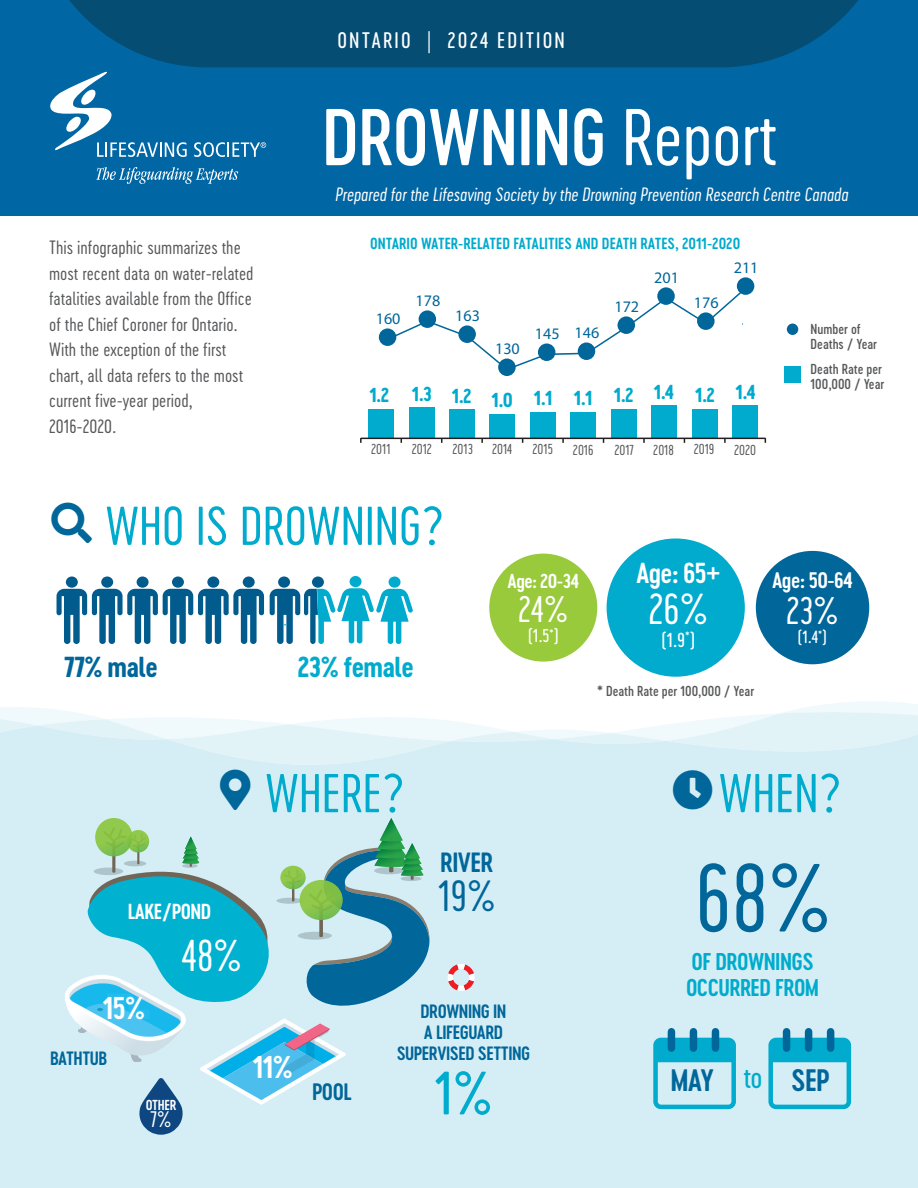
<style>
.page{position:relative;width:918px;height:1188px;background:#fff}
.page>*{position:absolute;margin:0;border:0;box-sizing:border-box;transform-origin:0 0}
.t1{font:90.15px "Cervo Neue Light Neue";color:#01669a}
.t2{font:75px "Cervo Neue Medium Neue";letter-spacing:-.01em;color:#fff}
.t3{font:57px "Cervo Neue Regular Neue";color:#00abcd}
.t4{font:51px "Cervo Neue Light Neue";color:#00abcd}
.t5{font:41.7px "Cervo Neue Light Neue";color:#fff}
.t6{font:40.8px "Cervo Neue Light Neue";color:#01669a}
.t7{font:40.5px "Cervo Neue Light Neue";color:#fff}
.t8{font:36px "Cervo Neue Light Neue";color:#fff}
.t9{font:34.5px "Cervo Neue Light Neue";color:#fff}
.t10{font:29.4px "Cervo Neue Semi Bold Neue";color:#fff}
.t11{font:28.95px "Cervo Neue Semi Bold Neue";letter-spacing:-.025em;color:#01669a}
.t12{font:27px "Cervo Neue Bold Neue";letter-spacing:-.025em;color:#00abcd}
.t13{font:27px "Cervo Neue Semi Bold Neue";color:#fff}
.t14{font:27px "Cervo Neue Bold Neue";letter-spacing:-.025em;color:#01669a}
.t15{font:25.95px "Cervo Neue Semi Bold Neue";letter-spacing:-.025em;color:#01669a}
.t16{font:22.65px/26.4px "Cervo Neue Semi Bold Neue";letter-spacing:-.025em;color:#00abcd}
.t17{font:22.2px "Cervo Neue Semi Bold Neue";color:#01669a}
.t18{font:21px "Cervo Neue Regular Neue";letter-spacing:.1em;color:#fff}
.t19{font:21px "Cervo Neue Semi Bold Neue";letter-spacing:-.025em;color:#fff}
.t20{font:21px "Cervo Neue Light Neue";color:#fff}
.t21{font:20.25px "Cervo Neue Semi Bold Neue";letter-spacing:-.025em;color:#fff}
.t22{font:18.9px "Cervo Neue Bold Neue";color:#00abcd}
.t23{font:18.9px "Cervo Neue Semi Bold Neue";letter-spacing:-.025em;color:#fff}
.t24{font:18.9px "Cervo Neue Regular Neue";color:#fff}
.t25{font:18px/25.5px "Cervo Neue Light Neue";color:#57585a}
.t26{font:italic 18px "Cervo Neue Light Neue";letter-spacing:-.005em;color:#fff}
.t27{font:18px/21px "Cervo Neue Semi Bold Neue";letter-spacing:-.025em;color:#01669a;text-align:center}
.t28{font:17.25px "Cervo Neue Regular Neue";color:#fff}
.t29{font:16.5px "Cervo Neue Regular Neue";color:#fff}
.t30{font:16.05px "Myriad Pro";color:#01669a}
.t31{font:15px "Cervo Neue Semi Bold Neue";color:#00abcd}
.t32{font:13.5px/15px "Cervo Neue Medium Neue";color:#57585a}
.t33{font:13.5px "Cervo Neue Light Neue";color:#57585a}
.t34{font:13.5px "Cervo Neue Semi Bold Neue";letter-spacing:-.025em;color:#fff}
.s1{font-family:"Cervo Neue Light Neue"}
.s2{font-family:"Cervo Neue Regular Neue";color:#00abcd}
</style>
<div class="page">
<div style="left:0;top:0;width:918px;height:216px;background:#0066a4"></div>
<svg style="left:69px;top:0;width:789px;height:67px;background:#044f78"></svg>
<div style="left:0;top:811px;width:918px;height:377px;background:#d5eef5"></div>
<div style="left:368px;top:410px;width:26px;height:28px;background:#00abcd"></div>
<div style="left:409px;top:407px;width:25px;height:31px;background:#00abcd"></div>
<div style="left:449px;top:410px;width:26px;height:28px;background:#00abcd"></div>
<div style="left:489px;top:414px;width:26px;height:24px;background:#00abcd"></div>
<div style="left:530px;top:412px;width:26px;height:26px;background:#00abcd"></div>
<div style="left:570px;top:412px;width:26px;height:26px;background:#00abcd"></div>
<div style="left:611px;top:410px;width:26px;height:28px;background:#00abcd"></div>
<div style="left:651px;top:405px;width:26px;height:33px;background:#00abcd"></div>
<div style="left:692px;top:410px;width:26px;height:28px;background:#00abcd"></div>
<div style="left:732px;top:405px;width:26px;height:33px;background:#00abcd"></div>
<hr style="left:361px;top:438px;width:404px;height:1px;background:#231f20">
<div style="left:379px;top:328px;width:17px;height:18px;background:#01669a;border-radius:50%"></div>
<svg style="left:498px;top:359px;width:18px;height:17px"></svg>
<div style="left:737px;top:277px;width:17px;height:18px;background:#01669a;border-radius:50%"></div>
<div style="left:756px;top:551px;width:113px;height:113px;background:#01669a;border-radius:50%"></div>
<div style="left:489px;top:554px;width:108px;height:108px;background:#99ca3b;border-radius:50%"></div>
<div style="left:607px;top:538px;width:138px;height:139px;background:#00abcd;border-radius:50%"></div>
<svg style="left:139px;top:1078px;width:44px;height:57px;background:#507ea7"></svg>
<svg style="left:88px;top:818px;width:342px;height:194px;background:#7dc5d0"></svg>
<svg style="left:300px;top:880px;width:43px;height:40px"></svg>
<svg style="left:448px;top:964px;width:27px;height:27px"></svg>
<div style="left:653px;top:1038px;width:83px;height:71px;border:4px solid #00abcd;border-radius:5px"></div>
<svg style="left:656px;top:1040px;width:78px;height:22px;background:#00a7ca"></svg>
<div style="left:668px;top:1032px;width:7px;height:16px;background:#01669a"></div>
<div style="left:712px;top:1032px;width:7px;height:16px;background:#01669a"></div>
<div style="left:690px;top:1032px;width:7px;height:16px;background:#01669a"></div>
<div style="left:768px;top:1038px;width:83px;height:71px;border:4px solid #00abcd;border-radius:5px"></div>
<svg style="left:771px;top:1040px;width:78px;height:22px;background:#00a7ca"></svg>
<div style="left:783px;top:1032px;width:7px;height:16px;background:#01669a"></div>
<div style="left:827px;top:1032px;width:7px;height:16px;background:#01669a"></div>
<div style="left:805px;top:1032px;width:7px;height:16px;background:#01669a"></div>
<div style="left:66px;top:576px;width:12px;height:12px;background:#015c8d;border-radius:50%"></div>
<div style="left:101px;top:576px;width:12px;height:12px;background:#015c8d;border-radius:50%"></div>
<div style="left:137px;top:576px;width:12px;height:12px;background:#015c8d;border-radius:50%"></div>
<div style="left:172px;top:576px;width:12px;height:12px;background:#015c8d;border-radius:50%"></div>
<div style="left:207px;top:576px;width:12px;height:12px;background:#015c8d;border-radius:50%"></div>
<svg style="left:57px;top:589px;width:207px;height:55px"></svg>
<div style="left:243px;top:576px;width:12px;height:12px;background:#015c8d;border-radius:50%"></div>
<div style="left:278px;top:576px;width:12px;height:12px;background:#015c8d;border-radius:50%"></div>
<div style="left:312px;top:576px;width:12px;height:12px;background:#015c8d;border-radius:50%"></div>
<div style="left:389px;top:577px;width:12px;height:11px;background:#00abcd;border-radius:50%"></div>
<svg style="left:200px;top:1019px;width:146px;height:86px;background:#a0d6ed"></svg>
<img style="left:47px;top:963px;width:159px;height:111px">
<div style="left:350px;top:576px;width:12px;height:11px;background:#00abcd;border-radius:50%"></div>
<svg style="left:270px;top:588px;width:143px;height:56px"></svg>
<svg style="left:96px;top:167px;width:142px;height:17px"></svg>
<svg style="left:50px;top:71px;width:137px;height:86px"></svg>
<svg style="left:194px;top:142px;width:72px;height:15px"></svg>
<div style="left:784px;top:366px;width:17px;height:16px;background:#00abcd"></div>
<div style="left:787px;top:324px;width:11px;height:11px;background:#01669a;border-radius:50%"></div>
<svg style="left:386px;top:286px;width:362px;height:85px"></svg>
<svg style="left:0;top:701px;width:918px;height:110px"></svg>
<p class="t18" style="left:338px;top:27px;width:229px">ONTARIO | 2024 EDITION</p>
<p class="t25" style="left:49px;top:235px;width:206px">This infographic summarizes the most recent data on water-related fatalities available from the Office of the Chief Coroner for Ontario.<br>With the exception of the first chart, all data refers to the most current five-year period,<br>2016-2020.</p>
<h2 class="t2" style="left:322px;top:88px;width:457px">DROWNING <span class="s1">Report</span></h2>
<p class="t26" style="left:336px;top:183px;width:515px">Prepared for the Lifesaving Society by the Drowning Prevention Research Centre Canada</p>
<p class="t31" style="left:370px;top:233px;width:372px">ONTARIO WATER-RELATED FATALITIES AND DEATH RATES, 2011-2020</p>
<p class="t30" style="left:376px;top:309px;width:26px">160</p>
<p class="t30" style="left:416px;top:291px;width:26px">178</p>
<p class="t30" style="left:455px;top:306px;width:26px">163</p>
<p class="t30" style="left:495px;top:339px;width:26px">130</p>
<p class="t30" style="left:535px;top:323px;width:66px">145 146</p>
<p class="t30" style="left:614px;top:297px;width:26px">172</p>
<p class="t30" style="left:654px;top:268px;width:26px">201</p>
<p class="t30" style="left:694px;top:293px;width:26px">176</p>
<p class="t30" style="left:734px;top:257px;width:26px">211</p>
<p class="t22" style="left:491px;top:385px;width:184px">1.0 1.1 1.1 1.2 1.4</p>
<p class="t22" style="left:369px;top:383px;width:104px">1.2 1.3 1.2</p>
<p class="t22" style="left:695px;top:381px;width:62px">1.2 1.4</p>
<p class="t33" style="left:371px;top:441px;width:21px">2011</p>
<p class="t33" style="left:412px;top:441px;width:22px">2012</p>
<p class="t33" style="left:453px;top:441px;width:22px">2013</p>
<p class="t33" style="left:492px;top:441px;width:22px">2014</p>
<p class="t33" style="left:533px;top:441px;width:22px">2015</p>
<p class="t33" style="left:573px;top:441px;width:22px">2016</p>
<p class="t33" style="left:614px;top:441px;width:21px">2017</p>
<p class="t33" style="left:653px;top:441px;width:22px">2018</p>
<p class="t33" style="left:694px;top:441px;width:22px">2019</p>
<p class="t33" style="left:734px;top:441px;width:24px">2020</p>
<p class="t32" style="left:811px;top:321px;width:68px">Number of<br>Deaths / Year</p>
<p class="t32" style="left:811px;top:362px;width:75px">Death Rate per<br>100,000 / Year</p>
<h3 class="t4" style="left:105px;top:493px;width:340px">WHO IS DROWNING?</h3>
<h3 class="t14" style="left:64px;top:649px;width:95px">77% male</h3>
<h3 class="t12" style="left:298px;top:649px;width:118px">23% female</h3>
<p class="t23" style="left:507px;top:568px;width:73px">Age: 20-34</p>
<h3 class="t9" style="left:518px;top:587px;width:52px">24%</h3>
<p class="t28" style="left:527px;top:625px;width:33px">(1.5<sup>*</sup>)</p>
<h3 class="t13" style="left:636px;top:555px;width:86px">Age: 65+</h3>
<h3 class="t7" style="left:648px;top:583px;width:61px">26%</h3>
<p class="t24" style="left:661px;top:627px;width:37px">(1.9<sup>*</sup>)</p>
<p class="t32" style="left:597px;top:683px;width:159px">* Death Rate per 100,000 / Year</p>
<p class="t19" style="left:772px;top:566px;width:82px">Age: 50-64</p>
<h3 class="t8" style="left:786px;top:587px;width:54px">23%</h3>
<p class="t29" style="left:797px;top:626px;width:32px">(1.4<sup>*</sup>)</p>
<h3 class="t4" style="left:265px;top:760px;width:141px">WHERE?</h3>
<h3 class="t4" style="left:719px;top:760px;width:124px">WHEN?</h3>
<p class="t21" style="left:128px;top:898px;width:85px">LAKE/POND</p>
<h3 class="t5" style="left:182px;top:928px;width:62px">48%</h3>
<h3 class="t10" style="left:103px;top:988px;width:44px">15%</h3>
<p class="t27" style="left:50px;top:1048px;width:59px">BATHTUB</p>
<p class="t34" style="left:146px;top:1096px;width:32px">OTHER</p>
<p class="t20" style="left:151px;top:1106px;width:22px">7%</p>
<h3 class="t10" style="left:253px;top:1048px;width:42px">11%</h3>
<p class="t17" style="left:312px;top:1077px;width:41px">POOL</p>
<h3 class="t15" style="left:440px;top:845px;width:54px">RIVER</h3>
<h3 class="t6" style="left:438px;top:870px;width:59px">19%</h3>
<p class="t27" style="left:397px;top:1001px;width:135px">DROWNING IN<br>A LIFEGUARD<br>SUPERVISED SETTING</p>
<h3 class="t3" style="left:434px;top:1056px;width:60px">1%</h3>
<h1 class="t1" style="left:695px;top:839px;width:137px">68%</h1>
<p class="t16" style="left:686px;top:948px;width:135px">OF DROWNINGS<br>OCCURRED FROM</p>
<h3 class="t11" style="left:670px;top:1061px;width:161px">MAY <span class="s2">to</span> SEP</h3>
</div>
